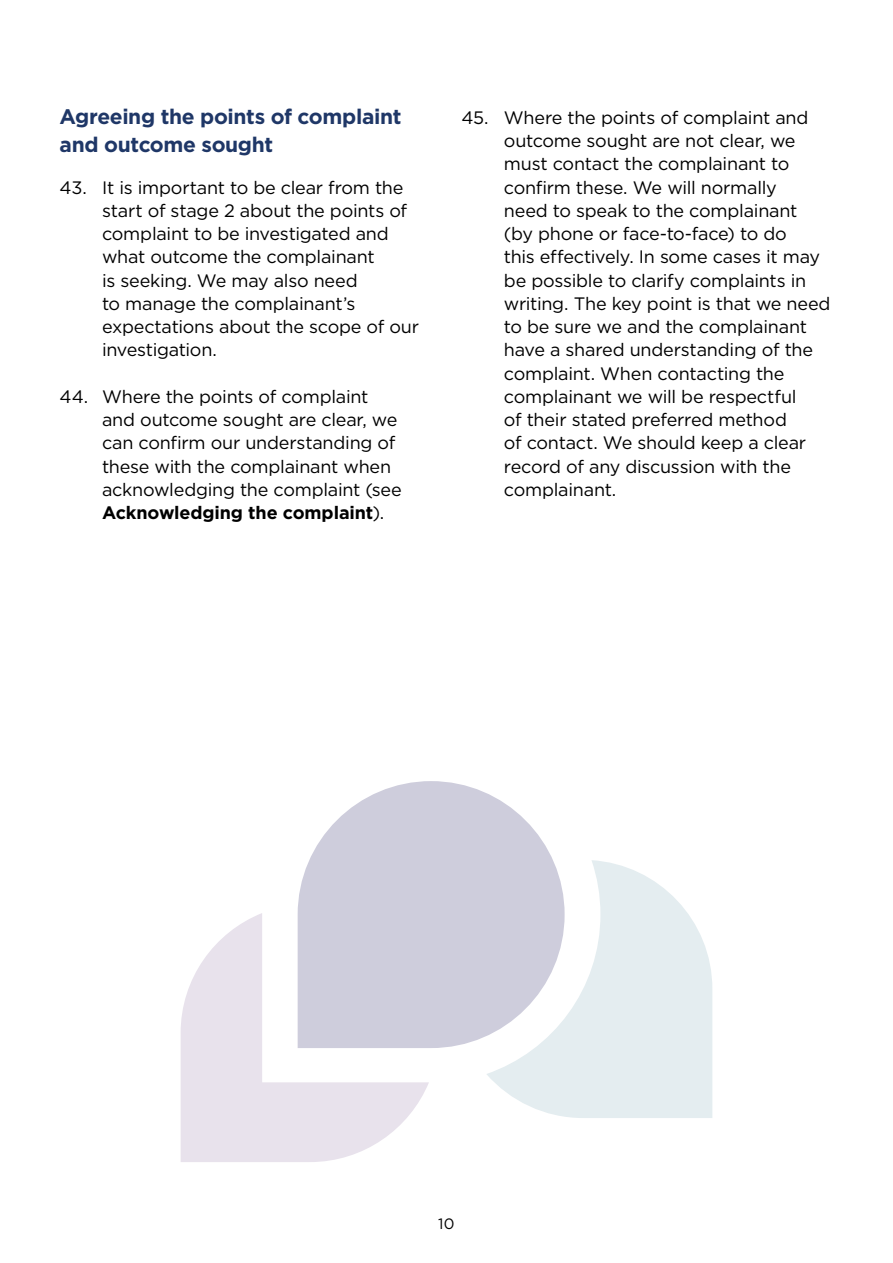
<style>
.page{position:relative;width:893px;height:1263px;background:#fff}
.page>*{position:absolute;margin:0;border:0;box-sizing:border-box;transform-origin:0 0}
.t1{font:700 21px/27.8px "Gotham";letter-spacing:-.02em;color:#1f3767}
.t2{font:18px/23.2px "Gotham";letter-spacing:-.015em;color:#000}
.t3{font:15px "Gotham";color:#000}
.s1{font-weight:700}
</style>
<div class="page">
<svg style="left:298px;top:781px;width:255px;height:267px;fill:#cecddc"></svg>
<svg style="left:181px;top:913px;width:248px;height:249px;fill:#e8e2ec"></svg>
<svg style="left:486px;top:860px;width:226px;height:258px;fill:#e4edf0"></svg>
<p class="t1" style="left:60px;top:102px;width:343px">Agreeing the points of complaint and outcome sought</p>
<p class="t2" style="left:102px;top:175px;width:318px;text-indent:-43px">43. It is important to be clear from the start of stage 2 about the points of complaint to be investigated and what outcome the complainant<br>is seeking. We may also need<br>to manage the complainant’s expectations about the scope of our investigation.</p>
<p class="t2" style="left:102px;top:384px;width:301px;text-indent:-43px">44. Where the points of complaint and outcome sought are clear, we can confirm our understanding of these with the complainant when acknowledging the complaint (see<br><span class="s1">Acknowledging the complaint</span>).</p>
<p class="t2" style="left:504px;top:105px;width:328px;text-indent:-43px">45. Where the points of complaint and outcome sought are not clear, we must contact the complainant to confirm these. We will normally<br>need to speak to the complainant (by phone or face-to-face) to do<br>this effectively. In some cases it may be possible to clarify complaints in writing. The key point is that we need to be sure we and the complainant have a shared understanding of the complaint. When contacting the complainant we will be respectful<br>of their stated preferred method<br>of contact. We should keep a clear record of any discussion with the complainant.</p>
<p class="t3" style="left:438px;top:1214px;width:18px">10</p>
</div>
